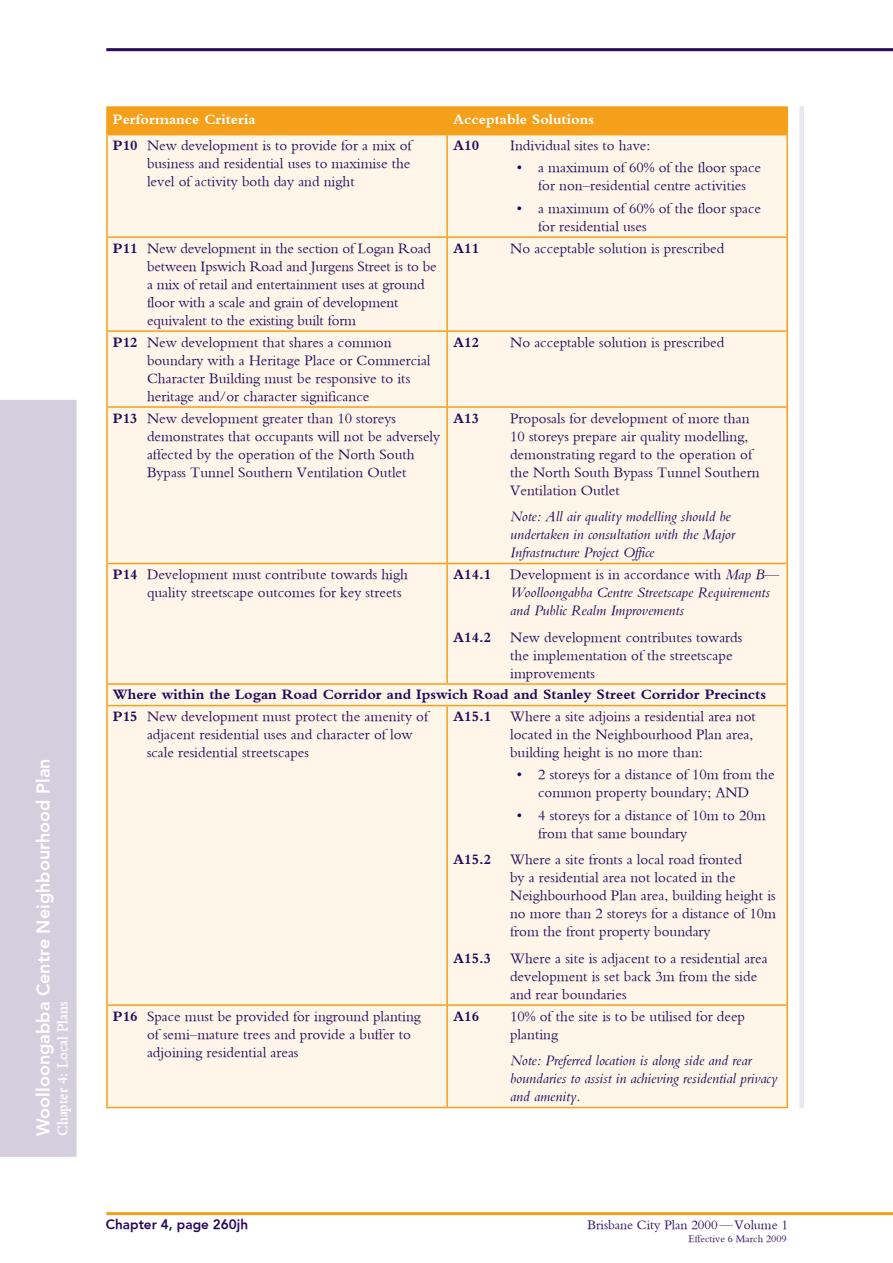
<style>
.page{position:relative;width:893px;height:1263px;background:#fff}
.page>*{position:absolute;margin:0;border:0;box-sizing:border-box;transform-origin:0 0}
.t1{font:800 18px "H Avenir";color:#fff}
.t2{font:15px/18px "Bembo";color:#260859}
.t3{font:italic 15px/18px "Bembo";color:#260859}
.t4{font:700 15px/21.9px "Bembo";color:#260859}
.t5{font:700 15px "Bembo";color:#fff}
.t6{font:15px "Bembo";color:#fff}
.t7{font:13.5px "Bembo";color:#260859}
.t8{font:800 13.5px "H Avenir";color:#260859}
.t9{font:10.5px "Bembo";color:#260859}
.s1{font-weight:700}
.s2{font-weight:700;font-style:normal}
.s3{font-style:normal}
.s4{font-weight:400}
</style>
<div class="page">
<div style="left:0;top:400px;width:77px;height:757px;background:#d4cede"></div>
<hr style="left:106px;top:48px;width:787px;height:3px;background:#260859">
<hr style="left:106px;top:1212px;width:787px;height:3px;background:#f5a01a">
<div style="left:799px;top:106px;width:5px;height:1002px;background:#e9e6ee"></div>
<div style="left:108px;top:135px;width:679px;height:972px;background:#fef6e8"></div>
<hr style="left:106px;top:106px;width:341px;height:2px;background:#f5a01a">
<hr style="left:106px;top:108px;width:2px;height:27px;background:#f5a01a">
<hr style="left:447px;top:106px;width:341px;height:2px;background:#f5a01a">
<div style="left:107px;top:107px;width:681px;height:28px;background:#f5a01a"></div>
<hr style="left:108px;top:134px;width:339px;height:1px;background:#f5a01a">
<hr style="left:447px;top:134px;width:340px;height:1px;background:#f5a01a">
<hr style="left:108px;top:236px;width:339px;height:2px;background:#f5a01a">
<hr style="left:447px;top:236px;width:340px;height:2px;background:#f5a01a">
<hr style="left:108px;top:330px;width:339px;height:2px;background:#f5a01a">
<hr style="left:447px;top:330px;width:340px;height:2px;background:#f5a01a">
<hr style="left:108px;top:406px;width:339px;height:2px;background:#f5a01a">
<hr style="left:447px;top:406px;width:340px;height:2px;background:#f5a01a">
<hr style="left:108px;top:563px;width:339px;height:1px;background:#f5a01a">
<hr style="left:447px;top:563px;width:340px;height:1px;background:#f5a01a">
<hr style="left:108px;top:683px;width:339px;height:2px;background:#f5a01a">
<hr style="left:447px;top:683px;width:340px;height:2px;background:#f5a01a">
<hr style="left:108px;top:705px;width:339px;height:1px;background:#f5a01a">
<hr style="left:447px;top:705px;width:340px;height:1px;background:#f5a01a">
<hr style="left:108px;top:1004px;width:339px;height:2px;background:#f5a01a">
<hr style="left:447px;top:1004px;width:340px;height:2px;background:#f5a01a">
<hr style="left:106px;top:1107px;width:341px;height:1px;background:#f5a01a">
<hr style="left:447px;top:1107px;width:341px;height:1px;background:#f5a01a">
<hr style="left:106px;top:135px;width:2px;height:102px;background:#f5a01a">
<hr style="left:446px;top:135px;width:2px;height:101px;background:#f5a01a">
<hr style="left:787px;top:135px;width:1px;height:102px;background:#f5a01a">
<hr style="left:106px;top:237px;width:2px;height:94px;background:#f5a01a">
<hr style="left:446px;top:238px;width:2px;height:92px;background:#f5a01a">
<hr style="left:787px;top:237px;width:1px;height:94px;background:#f5a01a">
<hr style="left:106px;top:331px;width:2px;height:76px;background:#f5a01a">
<hr style="left:446px;top:332px;width:2px;height:74px;background:#f5a01a">
<hr style="left:787px;top:331px;width:1px;height:76px;background:#f5a01a">
<hr style="left:106px;top:407px;width:2px;height:156px;background:#f5a01a">
<hr style="left:446px;top:408px;width:2px;height:155px;background:#f5a01a">
<hr style="left:787px;top:407px;width:1px;height:156px;background:#f5a01a">
<hr style="left:106px;top:563px;width:2px;height:121px;background:#f5a01a">
<hr style="left:446px;top:564px;width:2px;height:119px;background:#f5a01a">
<hr style="left:787px;top:563px;width:1px;height:121px;background:#f5a01a">
<hr style="left:106px;top:684px;width:2px;height:22px;background:#f5a01a">
<svg style="left:787px;top:684px;width:1px;height:22px"></svg>
<hr style="left:106px;top:706px;width:2px;height:299px;background:#f5a01a">
<hr style="left:446px;top:706px;width:2px;height:298px;background:#f5a01a">
<hr style="left:787px;top:706px;width:1px;height:299px;background:#f5a01a">
<hr style="left:106px;top:1005px;width:2px;height:102px;background:#f5a01a">
<hr style="left:446px;top:1006px;width:2px;height:101px;background:#f5a01a">
<hr style="left:787px;top:1005px;width:1px;height:102px;background:#f5a01a">
<p class="t1" style="left:33px;top:1136px;width:379px;rotate:-90deg">Woolloongabba Centre Neighbourhood Plan</p>
<p class="t6" style="left:54px;top:1136px;width:136px;rotate:-90deg">Chapter 4: Local Plans</p>
<p class="t5" style="left:113px;top:111px;width:144px">Performance Criteria</p>
<p class="t5" style="left:453px;top:111px;width:142px">Acceptable Solutions</p>
<p class="t2" style="left:147px;top:136px;width:266px;text-align:justify;text-indent:-34px"><span class="s1">P10</span> New development is to provide for a mix of business and residential uses to maximise the level of activity both day and night</p>
<p class="t4" style="left:453px;top:134px;width:28px">A10</p>
<p class="t2" style="left:510px;top:136px;width:142px">Individual sites to have:</p>
<p class="t2" style="left:517px;top:159px;width:246px;text-align:center">• a maximum of 60% of the floor space for non–residential centre activities</p>
<p class="t2" style="left:538px;top:199px;width:225px;text-indent:-21px">• a maximum of 60% of the floor space for residential uses</p>
<p class="t2" style="left:147px;top:239px;width:291px;text-indent:-34px"><span class="s1">P11</span> New development in the section of Logan Road between Ipswich Road and Jurgens Street is to be a mix of retail and entertainment uses at ground floor with a scale and grain of development equivalent to the existing built form</p>
<p class="t4" style="left:453px;top:237px;width:28px">A11</p>
<p class="t2" style="left:510px;top:239px;width:216px">No acceptable solution is prescribed</p>
<p class="t2" style="left:147px;top:333px;width:285px;text-indent:-34px"><span class="s1">P12</span> New development that shares a common boundary with a Heritage Place or Commercial Character Building must be responsive to its heritage and/or character significance</p>
<p class="t4" style="left:453px;top:331px;width:28px">A12</p>
<p class="t2" style="left:510px;top:333px;width:216px">No acceptable solution is prescribed</p>
<p class="t2" style="left:147px;top:409px;width:295px;text-indent:-34px"><span class="s1">P13</span> New development greater than 10 storeys demonstrates that occupants will not be adversely affected by the operation of the North South Bypass Tunnel Southern Ventilation Outlet</p>
<p class="t4" style="left:453px;top:407px;width:28px">A13</p>
<p class="t2" style="left:510px;top:409px;width:251px">Proposals for development of more than 10 storeys prepare air quality modelling, demonstrating regard to the operation of the North South Bypass Tunnel Southern Ventilation Outlet</p>
<p class="t3" style="left:510px;top:507px;width:226px">Note: All air quality modelling should be undertaken in consultation with the Major<br>Infrastructure Project Office</p>
<p class="t2" style="left:147px;top:565px;width:262px;text-indent:-34px"><span class="s1">P14</span> Development must contribute towards high quality streetscape outcomes for key streets</p>
<p class="t3" style="left:510px;top:565px;width:271px;text-indent:-57px"><span class="s2">A14.1</span> <span class="s3">Development is in accordance with</span> Map B—<br>Woolloongabba Centre Streetscape Requirements and Public Realm Improvements</p>
<p class="t2" style="left:510px;top:628px;width:234px;text-indent:-57px"><span class="s1">A14.2</span> New development contributes towards the implementation of the streetscape improvements</p>
<p class="t4" style="left:113px;top:683px;width:655px">Where within the Logan Road Corridor and Ipswich Road and Stanley Street Corridor Precincts<br>P15 <span class="s4">New development must protect the amenity of</span></p>
<p class="t2" style="left:147px;top:725px;width:267px">adjacent residential uses and character of low scale residential streetscapes</p>
<p class="t2" style="left:510px;top:707px;width:247px;text-indent:-57px"><span class="s1">A15.1</span> Where a site adjoins a residential area not located in the Neighbourhood Plan area, building height is no more than:</p>
<p class="t2" style="left:517px;top:765px;width:259px;text-align:center">• 2 storeys for a distance of 10m from the common property boundary; AND</p>
<p class="t2" style="left:538px;top:806px;width:229px;text-indent:-21px">• 4 storeys for a distance of 10m to 20m from that same boundary</p>
<p class="t2" style="left:510px;top:850px;width:267px;text-indent:-57px"><span class="s1">A15.2</span> Where a site fronts a local road fronted<br>by a residential area not located in the Neighbourhood Plan area, building height is no more than 2 storeys for a distance of 10m from the front property boundary</p>
<p class="t2" style="left:510px;top:949px;width:259px;text-indent:-57px"><span class="s1">A15.3</span> Where a site is adjacent to a residential area development is set back 3m from the side and rear boundaries</p>
<p class="t2" style="left:147px;top:1007px;width:275px;text-indent:-34px"><span class="s1">P16</span> Space must be provided for inground planting of semi–mature trees and provide a buffer to adjoining residential areas</p>
<p class="t4" style="left:453px;top:1005px;width:28px">A16</p>
<p class="t2" style="left:510px;top:1007px;width:236px">10% of the site is to be utilised for deep planting</p>
<p class="t3" style="left:510px;top:1051px;width:269px">Note: Preferred location is along side and rear boundaries to assist in achieving residential privacy and amenity.</p>
<p class="t8" style="left:106px;top:1216px;width:144px">Chapter 4, page 260jh</p>
<p class="t7" style="left:587px;top:1217px;width:202px">Brisbane City Plan 2000—Volume 1</p>
<p class="t9" style="left:688px;top:1232px;width:100px">Effective 6 March 2009</p>
</div>
